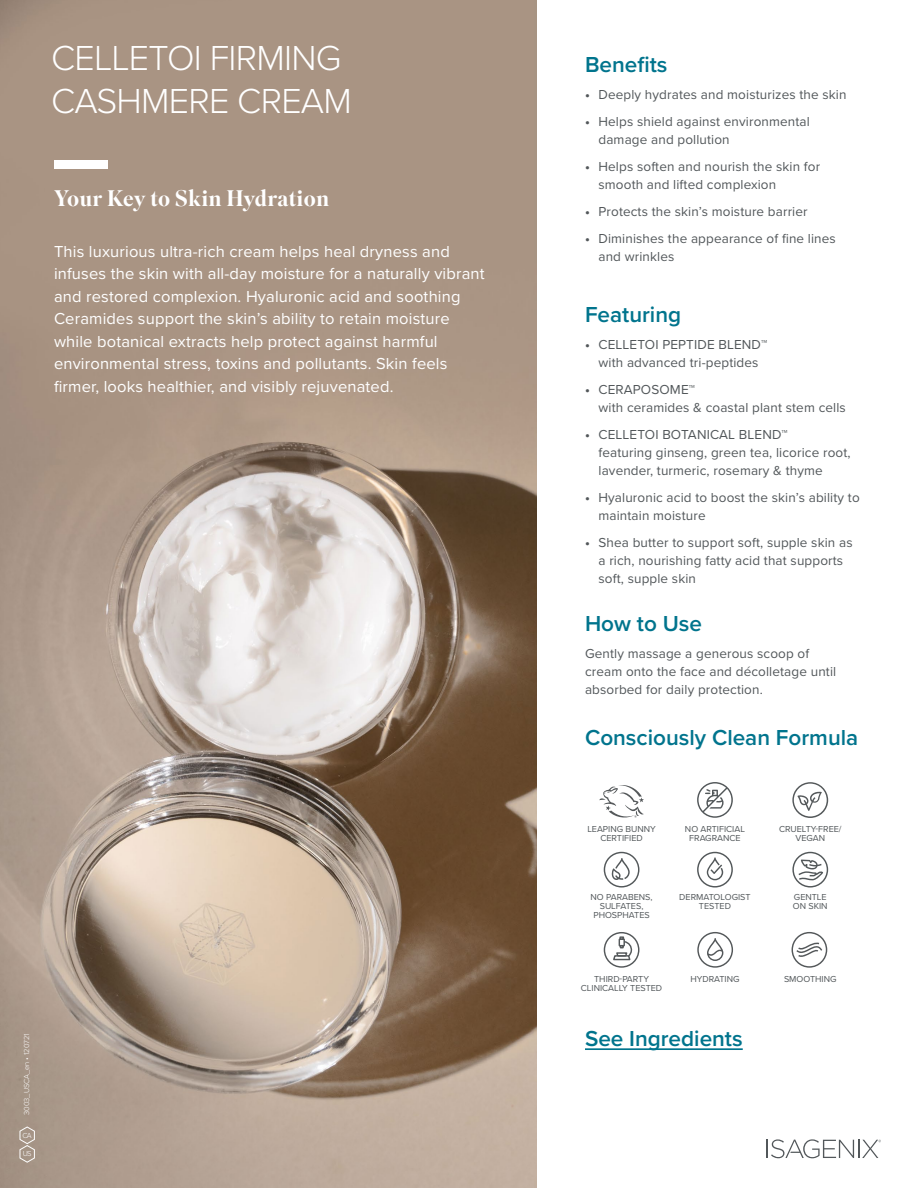
<style>
.page{position:relative;width:918px;height:1188px;background:#fff}
.page>*{position:absolute;margin:0;border:0;box-sizing:border-box;transform-origin:0 0}
.t1{font:300 36px/43.2px "Proxima Nova";letter-spacing:-.02em;color:#fff}
.t2{font:600 22.5px "Proxima Nova";color:#00748d}
.t3{font:500 22.5px "Superior Title";letter-spacing:.01em;color:#fff}
.t4{font:16.5px/22.5px "Proxima Nova";letter-spacing:.01em;color:#fff}
.t5{font:13.5px/18px "Proxima Nova";letter-spacing:.01em;color:#52575a}
.t6{font:9px/9px "Proxima Nova";color:#52575a;text-align:center}
.t7{font:300 7.5px "Proxima Nova";color:#fff}
.s1{font-weight:700}
</style>
<div class="page">
<img style="left:0;top:0;width:537px;height:1188px">
<div style="left:54px;top:160px;width:54px;height:9px;background:#fff"></div>
<svg style="left:599px;top:785px;width:45px;height:33px"></svg>
<svg style="left:697px;top:852px;width:36px;height:36px"></svg>
<svg style="left:792px;top:782px;width:36px;height:36px"></svg>
<svg style="left:792px;top:852px;width:36px;height:36px"></svg>
<svg style="left:697px;top:782px;width:36px;height:36px"></svg>
<svg style="left:604px;top:852px;width:35px;height:36px"></svg>
<div style="left:604px;top:932px;width:35px;height:36px;border:1px solid #54585a;border-radius:50%"></div>
<svg style="left:612px;top:936px;width:20px;height:25px"></svg>
<svg style="left:697px;top:932px;width:36px;height:36px"></svg>
<svg style="left:792px;top:932px;width:35px;height:36px"></svg>
<hr style="left:585px;top:1048px;width:158px;height:2px;background:#00748d">
<svg style="left:20px;top:1127px;width:15px;height:36px"></svg>
<svg style="left:767px;top:1139px;width:114px;height:19px"></svg>
<h1 class="t1" style="left:51px;top:35px;width:302px">CELLETOI FIRMING<br>CASHMERE CREAM</h1>
<h2 class="t3" style="left:54px;top:184px;width:277px">Your Key to Skin Hydration</h2>
<p class="t4" style="left:54px;top:239px;width:432px">This luxurious ultra-rich cream helps heal dryness and infuses the skin with all-day moisture for a naturally vibrant and restored complexion. Hyaluronic acid and soothing Ceramides support the skin’s ability to retain moisture while botanical extracts help protect against harmful environmental stress, toxins and pollutants. Skin feels firmer, looks healthier, and visibly rejuvenated.</p>
<p class="t7" style="left:21px;top:1115px;width:83px;rotate:-90deg">3003_USCA_en • 120721</p>
<p class="t7" style="left:23px;top:1148px;width:10px">US</p>
<p class="t7" style="left:23px;top:1130px;width:11px">CA</p>
<h2 class="t2" style="left:585px;top:47px;width:84px">Benefits</h2>
<p class="t5" style="left:585px;top:85px;width:263px"><span class="s1">•</span> Deeply hydrates and moisturizes the skin</p>
<p class="t5" style="left:598px;top:112px;width:213px;text-indent:-14px"><span class="s1">•</span> Helps shield against environmental damage and pollution</p>
<p class="t5" style="left:598px;top:157px;width:223px;text-indent:-14px"><span class="s1">•</span> Helps soften and nourish the skin for smooth and lifted complexion</p>
<p class="t5" style="left:585px;top:202px;width:224px"><span class="s1">•</span> Protects the skin’s moisture barrier</p>
<p class="t5" style="left:598px;top:229px;width:239px;text-indent:-14px"><span class="s1">•</span> Diminishes the appearance of fine lines and wrinkles</p>
<h2 class="t2" style="left:585px;top:298px;width:98px">Featuring</h2>
<p class="t5" style="left:585px;top:335px;width:184px;text-align:center"><span class="s1">•</span> CELLETOI PEPTIDE BLEND™ with advanced tri-peptides</p>
<p class="t5" style="left:598px;top:380px;width:249px;text-indent:-14px"><span class="s1">•</span> CERAPOSOME™<br>with ceramides &amp; coastal plant stem cells</p>
<p class="t5" style="left:598px;top:425px;width:254px;text-indent:-14px"><span class="s1">•</span> CELLETOI BOTANICAL BLEND™<br>featuring ginseng, green tea, licorice root, lavender, turmeric, rosemary &amp; thyme</p>
<p class="t5" style="left:598px;top:488px;width:263px;text-indent:-14px"><span class="s1">•</span> Hyaluronic acid to boost the skin’s ability to maintain moisture</p>
<p class="t5" style="left:598px;top:533px;width:256px;text-indent:-14px"><span class="s1">•</span> Shea butter to support soft, supple skin as a rich, nourishing fatty acid that supports soft, supple skin</p>
<h2 class="t2" style="left:585px;top:607px;width:119px">How to Use</h2>
<p class="t5" style="left:585px;top:644px;width:253px">Gently massage a generous scoop of cream onto the face and décolletage until absorbed for daily protection.</p>
<h2 class="t2" style="left:585px;top:720px;width:275px">Consciously Clean Formula</h2>
<p class="t6" style="left:587px;top:824px;width:70px">LEAPING BUNNY<br>CERTIFIED</p>
<p class="t6" style="left:685px;top:824px;width:62px">NO ARTIFICIAL<br>FRAGRANCE</p>
<p class="t6" style="left:779px;top:824px;width:64px">CRUELTY-FREE/<br>VEGAN</p>
<p class="t6" style="left:591px;top:893px;width:63px">NO PARABENS,<br>SULFATES,<br>PHOSPHATES</p>
<p class="t6" style="left:679px;top:893px;width:73px">DERMATOLOGIST<br>TESTED</p>
<p class="t6" style="left:793px;top:893px;width:36px;text-align:left">GENTLE<br>ON SKIN</p>
<p class="t6" style="left:581px;top:974px;width:83px">THIRD-PARTY<br>CLINICALLY TESTED</p>
<p class="t6" style="left:690px;top:974px;width:51px">HYDRATING</p>
<p class="t6" style="left:784px;top:974px;width:54px">SMOOTHING</p>
<h2 class="t2" style="left:585px;top:1022px;width:159px">See Ingredients</h2>
</div>
